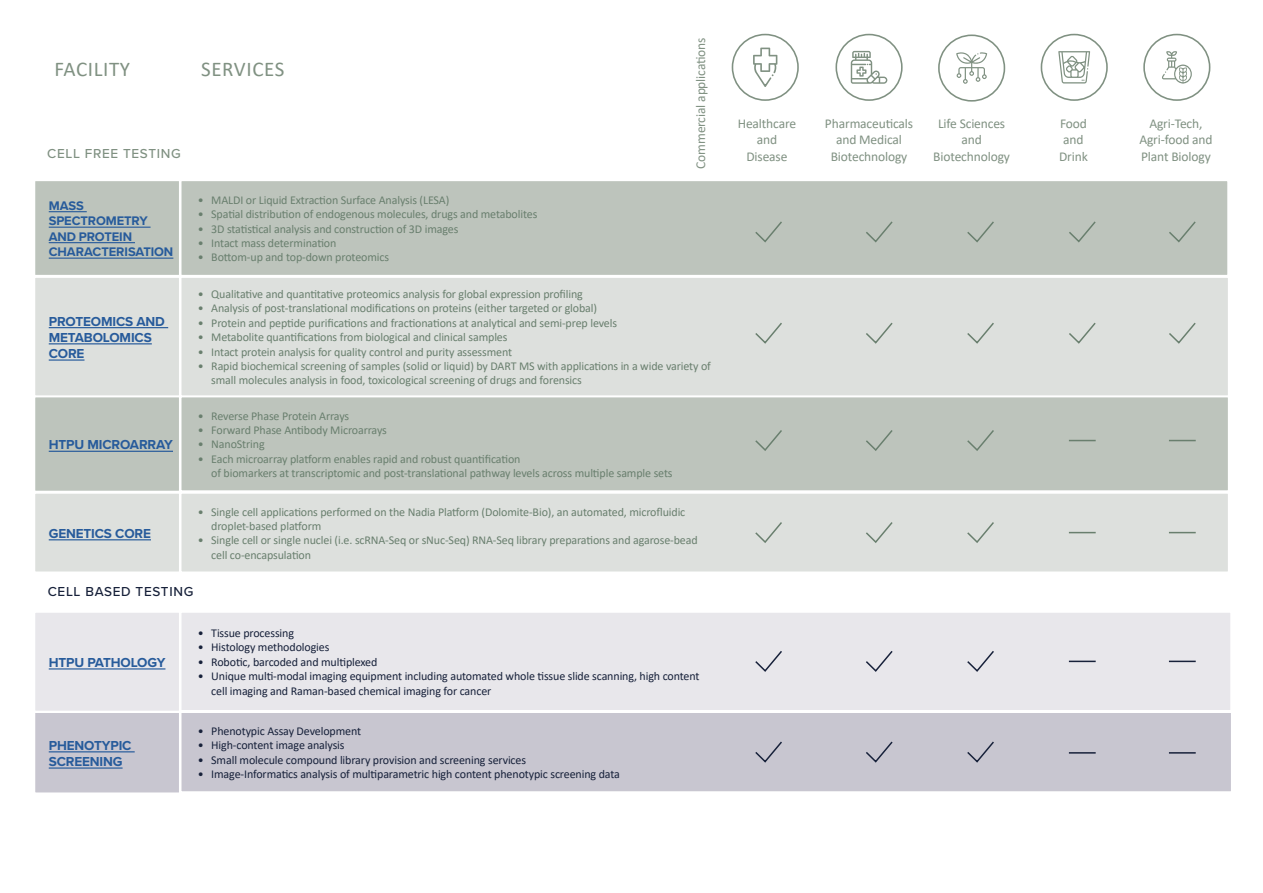
<style>
.page{position:relative;width:1263px;height:893px;background:#fff}
.page>*{position:absolute;margin:0;border:0;box-sizing:border-box;transform-origin:0 0}
.t1{font:21px "Calibri";letter-spacing:.03em;color:#809182}
.t2{font:13.5px/16.2px "Calibri";letter-spacing:-.01em;color:#809182;text-align:center}
.t3{font:700 13.5px/16.2px "Proxima Nova";letter-spacing:-.01em;color:#275b9b}
.t4{font:500 13.5px "Proxima Nova";letter-spacing:.05em;color:#17213a}
.t5{font:500 13.5px "Proxima Nova";letter-spacing:.05em;color:#809182}
.t6{font:700 12.9px/15.5px "Proxima Nova";letter-spacing:-.005em;color:#275b9b}
.t7{font:12px/14.4px "Calibri";letter-spacing:-.01em;color:#697f6e}
.t8{font:12px/14.4px "Calibri";letter-spacing:-.01em;color:#17213a}
</style>
<div class="page">
<div style="left:1041px;top:34px;width:67px;height:67px;border:2px solid #809182;border-radius:50%"></div>
<svg style="left:1058px;top:51px;width:32px;height:33px"></svg>
<div style="left:732px;top:34px;width:67px;height:67px;border:2px solid #809182;border-radius:50%"></div>
<svg style="left:753px;top:48px;width:24px;height:39px"></svg>
<div style="left:1143px;top:34px;width:67px;height:67px;border:2px solid #809182;border-radius:50%"></div>
<svg style="left:1162px;top:51px;width:30px;height:33px"></svg>
<div style="left:938px;top:35px;width:67px;height:67px;border:2px solid #809182;border-radius:50%"></div>
<svg style="left:956px;top:52px;width:31px;height:32px"></svg>
<div style="left:835px;top:34px;width:68px;height:67px;border:2px solid #809182;border-radius:50%"></div>
<svg style="left:851px;top:51px;width:36px;height:33px"></svg>
<div style="left:34px;top:180px;width:146px;height:96px;background:#bdc4bc"></div>
<hr style="left:49px;top:211px;width:38px;height:1px;background:#275b9b">
<hr style="left:49px;top:227px;width:102px;height:1px;background:#275b9b">
<hr style="left:49px;top:242px;width:86px;height:1px;background:#275b9b">
<hr style="left:49px;top:258px;width:124px;height:1px;background:#275b9b">
<div style="left:34px;top:180px;width:146px;height:96px;border:2px solid #fff"></div>
<div style="left:181px;top:180px;width:1047px;height:96px;background:#bdc4bc"></div>
<div style="left:180px;top:180px;width:1049px;height:96px;border:2px solid #fff"></div>
<svg style="left:755px;top:221px;width:27px;height:22px"></svg>
<div style="left:181px;top:277px;width:1047px;height:119px;background:#dde0dd"></div>
<div style="left:180px;top:276px;width:1049px;height:121px;border:2px solid #fff"></div>
<div style="left:181px;top:493px;width:1047px;height:79px;background:#dde0dd"></div>
<div style="left:180px;top:492px;width:1049px;height:81px;border:2px solid #fff"></div>
<div style="left:34px;top:277px;width:146px;height:119px;background:#dde0dd"></div>
<hr style="left:49px;top:327px;width:119px;height:1px;background:#275b9b">
<hr style="left:49px;top:343px;width:103px;height:1px;background:#275b9b">
<hr style="left:49px;top:359px;width:35px;height:2px;background:#275b9b">
<div style="left:34px;top:276px;width:146px;height:121px;border:2px solid #fff"></div>
<div style="left:34px;top:493px;width:146px;height:79px;background:#dde0dd"></div>
<hr style="left:49px;top:539px;width:102px;height:1px;background:#275b9b">
<div style="left:34px;top:492px;width:146px;height:81px;border:2px solid #fff"></div>
<div style="left:34px;top:397px;width:146px;height:94px;background:#bdc4bc"></div>
<hr style="left:49px;top:451px;width:124px;height:1px;background:#275b9b">
<div style="left:34px;top:396px;width:146px;height:96px;border:2px solid #fff"></div>
<div style="left:181px;top:397px;width:1047px;height:94px;background:#bdc4bc"></div>
<div style="left:180px;top:396px;width:1049px;height:96px;border:2px solid #fff"></div>
<div style="left:181px;top:612px;width:1050px;height:99px;background:#e8e7eb"></div>
<div style="left:180px;top:611px;width:1052px;height:100px;border:2px solid #fff"></div>
<div style="left:181px;top:712px;width:1051px;height:80px;background:#c8c6d0"></div>
<div style="left:180px;top:711px;width:1052px;height:82px;border:2px solid #fff"></div>
<div style="left:34px;top:612px;width:146px;height:99px;background:#e8e7eb"></div>
<hr style="left:49px;top:668px;width:116px;height:1px;background:#275b9b">
<div style="left:34px;top:611px;width:146px;height:101px;border:2px solid #fff"></div>
<div style="left:34px;top:712px;width:146px;height:81px;background:#c8c6d0"></div>
<hr style="left:49px;top:751px;width:86px;height:1px;background:#275b9b">
<hr style="left:49px;top:767px;width:74px;height:2px;background:#275b9b">
<div style="left:34px;top:711px;width:146px;height:83px;border:2px solid #fff"></div>
<svg style="left:866px;top:221px;width:27px;height:22px"></svg>
<svg style="left:967px;top:221px;width:27px;height:22px"></svg>
<svg style="left:1069px;top:221px;width:27px;height:22px"></svg>
<svg style="left:1169px;top:221px;width:27px;height:22px"></svg>
<svg style="left:755px;top:323px;width:27px;height:21px"></svg>
<svg style="left:866px;top:322px;width:27px;height:22px"></svg>
<svg style="left:967px;top:323px;width:27px;height:21px"></svg>
<svg style="left:1069px;top:322px;width:27px;height:22px"></svg>
<svg style="left:1169px;top:322px;width:27px;height:22px"></svg>
<svg style="left:755px;top:430px;width:27px;height:21px"></svg>
<svg style="left:755px;top:522px;width:27px;height:21px"></svg>
<svg style="left:866px;top:430px;width:27px;height:21px"></svg>
<svg style="left:866px;top:522px;width:27px;height:21px"></svg>
<svg style="left:967px;top:430px;width:27px;height:21px"></svg>
<svg style="left:967px;top:522px;width:27px;height:21px"></svg>
<svg style="left:755px;top:651px;width:27px;height:21px"></svg>
<svg style="left:866px;top:651px;width:27px;height:21px"></svg>
<svg style="left:967px;top:651px;width:27px;height:21px"></svg>
<svg style="left:755px;top:741px;width:27px;height:22px"></svg>
<svg style="left:866px;top:741px;width:27px;height:22px"></svg>
<svg style="left:967px;top:741px;width:27px;height:22px"></svg>
<svg style="left:1069px;top:661px;width:27px;height:1px"></svg>
<svg style="left:1069px;top:440px;width:27px;height:1px"></svg>
<svg style="left:1069px;top:532px;width:27px;height:1px"></svg>
<hr style="left:1069px;top:752px;width:27px;height:2px;background:#17213a">
<svg style="left:1169px;top:661px;width:27px;height:1px"></svg>
<svg style="left:1169px;top:440px;width:27px;height:1px"></svg>
<svg style="left:1169px;top:532px;width:27px;height:1px"></svg>
<hr style="left:1169px;top:752px;width:27px;height:2px;background:#17213a">
<h1 class="t1" style="left:54px;top:55px;width:77px">FACILITY</h1>
<h1 class="t1" style="left:201px;top:55px;width:85px">SERVICES</h1>
<p class="t5" style="left:47px;top:144px;width:135px">CELL FREE TESTING</p>
<p class="t6" style="left:49px;top:198px;width:126px">MASS<br>SPECTROMETRY<br>AND PROTEIN<br>CHARACTERISATION</p>
<p class="t7" style="left:198px;top:192px;width:253px">• MALDI or Liquid Extraction Surface Analysis (LESA)</p>
<p class="t7" style="left:198px;top:207px;width:341px">• Spatial distribution of endogenous molecules, drugs and metabolites</p>
<p class="t7" style="left:198px;top:221px;width:262px">• 3D statistical analysis and construction of 3D images</p>
<p class="t7" style="left:198px;top:235px;width:140px">• Intact mass determination</p>
<p class="t7" style="left:198px;top:250px;width:193px">• Bottom-up and top-down proteomics</p>
<p class="t2" style="left:692px;top:169px;width:133px;rotate:-90deg">Commercial applications</p>
<p class="t3" style="left:49px;top:313px;width:118px">PROTEOMICS AND<br>METABOLOMICS<br>CORE</p>
<p class="t3" style="left:49px;top:436px;width:126px">HTPU MICROARRAY</p>
<p class="t3" style="left:49px;top:525px;width:104px">GENETICS CORE</p>
<p class="t7" style="left:198px;top:286px;width:387px">• Qualitative and quantitative proteomics analysis for global expression profiling</p>
<p class="t7" style="left:198px;top:301px;width:401px">• Analysis of post-translational modifications on proteins (either targeted or global)</p>
<p class="t7" style="left:198px;top:315px;width:421px">• Protein and peptide purifications and fractionations at analytical and semi-prep levels</p>
<p class="t7" style="left:198px;top:330px;width:311px">• Metabolite quantifications from biological and clinical samples</p>
<p class="t7" style="left:198px;top:344px;width:316px">• Intact protein analysis for quality control and purity assessment</p>
<p class="t7" style="left:211px;top:358px;width:501px;text-indent:-14px">• Rapid biochemical screening of samples (solid or liquid) by DART MS with applications in a wide variety of small molecules analysis in food, toxicological screening of drugs and forensics</p>
<p class="t7" style="left:198px;top:408px;width:153px">• Reverse Phase Protein Arrays</p>
<p class="t7" style="left:198px;top:422px;width:191px">• Forward Phase Antibody Microarrays</p>
<p class="t7" style="left:198px;top:437px;width:68px">• NanoString</p>
<p class="t7" style="left:211px;top:451px;width:463px;text-indent:-14px">• Each microarray platform enables rapid and robust quantification<br>of biomarkers at transcriptomic and post-translational pathway levels across multiple sample sets</p>
<p class="t7" style="left:211px;top:504px;width:476px;text-indent:-14px">• Single cell applications performed on the Nadia Platform (Dolomite-Bio), an automated, microfluidic droplet-based platform</p>
<p class="t7" style="left:211px;top:533px;width:488px;text-indent:-14px">• Single cell or single nuclei (i.e. scRNA-Seq or sNuc-Seq) RNA-Seq library preparations and agarose-bead cell co-encapsulation</p>
<p class="t4" style="left:48px;top:582px;width:147px">CELL BASED TESTING</p>
<p class="t3" style="left:49px;top:654px;width:118px">HTPU PATHOLOGY</p>
<p class="t3" style="left:49px;top:737px;width:84px">PHENOTYPIC<br>SCREENING</p>
<p class="t8" style="left:198px;top:626px;width:98px">• Tissue processing</p>
<p class="t8" style="left:198px;top:640px;width:133px">• Histology methodologies</p>
<p class="t8" style="left:198px;top:654px;width:181px">• Robotic, barcoded and multiplexed</p>
<p class="t8" style="left:211px;top:669px;width:490px;text-indent:-14px">• Unique multi-modal imaging equipment including automated whole tissue slide scanning, high content cell imaging and Raman-based chemical imaging for cancer</p>
<p class="t8" style="left:198px;top:723px;width:165px">• Phenotypic Assay Development</p>
<p class="t8" style="left:198px;top:738px;width:148px">• High-content image analysis</p>
<p class="t8" style="left:198px;top:752px;width:330px">• Small molecule compound library provision and screening services</p>
<p class="t8" style="left:198px;top:767px;width:424px">• Image-Informatics analysis of multiparametric high content phenotypic screening data</p>
<p class="t2" style="left:738px;top:115px;width:60px">Healthcare and<br>Disease</p>
<p class="t2" style="left:933px;top:115px;width:78px">Life Sciences and<br>Biotechnology</p>
<p class="t2" style="left:825px;top:115px;width:90px">Pharmaceuticals and Medical<br>Biotechnology</p>
<p class="t2" style="left:1139px;top:115px;width:75px">Agri-Tech,<br>Agri-food and<br>Plant Biology</p>
<p class="t2" style="left:1059px;top:115px;width:30px">Food and<br>Drink</p>
</div>
